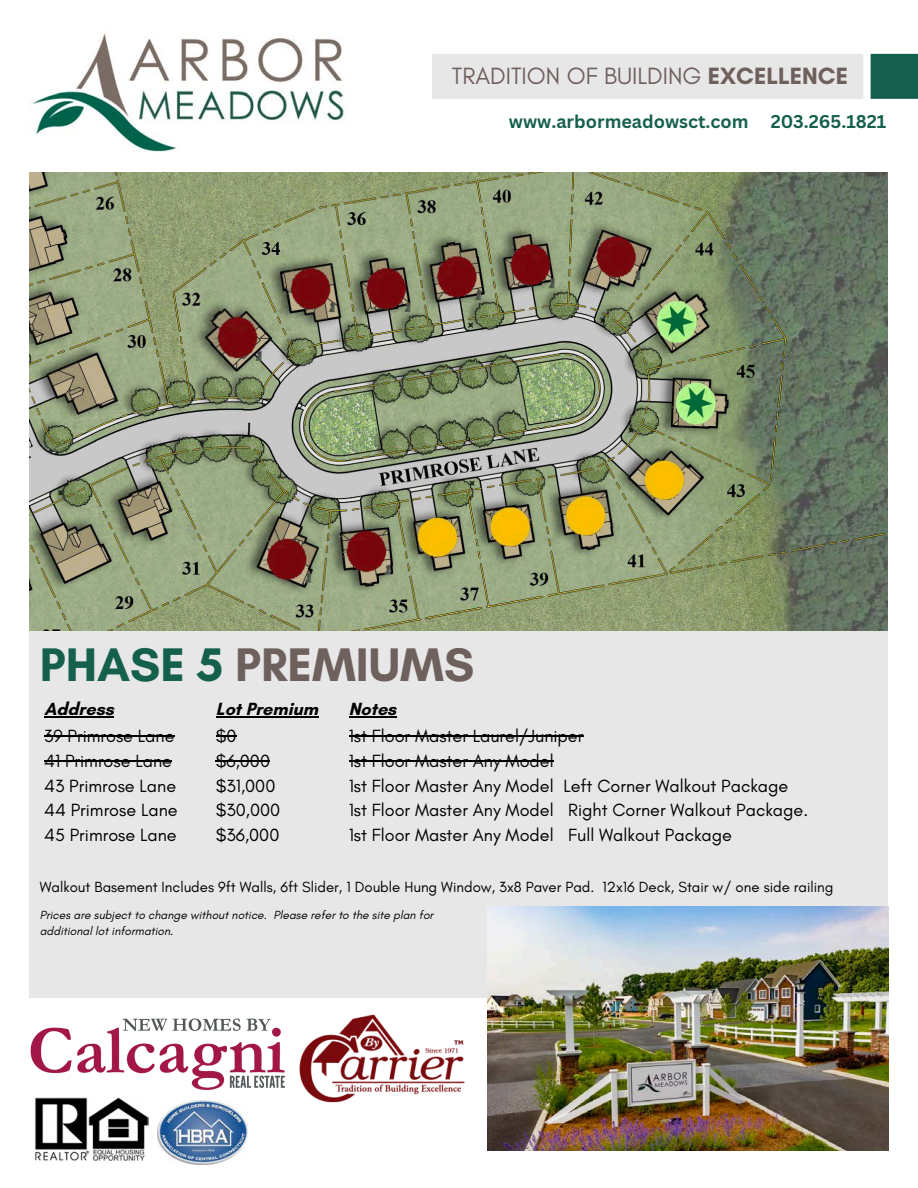
<style>
.page{position:relative;width:918px;height:1188px;background:#fff}
.page>*{position:absolute;margin:0;border:0;box-sizing:border-box;transform-origin:0 0}
.t1{font:700 48px "Glacial Indifference";color:#6e605d}
.t2{font:24px "Glacial Indifference";color:#6e605d}
.t3{font:18px/24.8px "Glacial Indifference";color:#000}
.t4{font:700 18px "Canva Sans";color:#15604d}
.t5{font:700 18px "Glacial Indifference";color:#000}
.t6{font:15px "Glacial Indifference";color:#000}
.t7{font:italic 12px/16px "Glacial Indifference";color:#000}
.s1{font-weight:700}
.s2{color:#15604d}
</style>
<div class="page">
<img style="left:32px;top:33px;width:313px;height:119px">
<img style="left:30px;top:172px;width:858px;height:459px">
<div style="left:30px;top:631px;width:858px;height:367px;background:#e7e7e7"></div>
<img style="left:487px;top:906px;width:402px;height:244px">
<div style="left:432px;top:54px;width:431px;height:45px;background:#e7e7e7"></div>
<div style="left:871px;top:54px;width:47px;height:45px;background:#15604d"></div>
<img style="left:30px;top:1018px;width:255px;height:72px">
<img style="left:299px;top:1014px;width:166px;height:89px">
<img style="left:35px;top:1097px;width:114px;height:63px">
<img style="left:158px;top:1100px;width:90px;height:65px">
<hr style="left:44px;top:735px;width:131px;height:1px;background:#000">
<hr style="left:44px;top:760px;width:128px;height:1px;background:#000">
<svg style="left:216px;top:735px;width:21px;height:1px"></svg>
<hr style="left:216px;top:760px;width:54px;height:1px;background:#000">
<hr style="left:349px;top:735px;width:234px;height:1px;background:#000">
<hr style="left:349px;top:760px;width:205px;height:1px;background:#000">
<hr style="left:44px;top:716px;width:70px;height:2px;background:#000">
<hr style="left:216px;top:716px;width:102px;height:2px;background:#000">
<hr style="left:349px;top:716px;width:47px;height:2px;background:#000">
<p class="t2" style="left:452px;top:61px;width:398px">TRADITION OF BUILDING <span class="s1">EXCELLENCE</span></p>
<p class="t4" style="left:509px;top:109px;width:241px">www.arbormeadowsct.com</p>
<h2 class="t4" style="left:771px;top:109px;width:117px">203.265.1821</h2>
<p class="t1" style="left:40px;top:635px;width:436px"><span class="s2">PHASE 5</span> PREMIUMS</p>
<h4 class="t5" style="left:44px;top:698px;width:71px">Address</h4>
<h3 class="t5" style="left:216px;top:698px;width:104px">Lot Premium</h3>
<h4 class="t5" style="left:349px;top:698px;width:49px">Notes</h4>
<p class="t3" style="left:44px;top:723px;width:135px">39 Primrose Lane<br>41 Primrose Lane<br>43 Primrose Lane<br>44 Primrose Lane<br>45 Primrose Lane</p>
<h1 class="t3" style="left:216px;top:723px;width:66px">$0 $6,000 $31,000 $30,000 $36,000</h1>
<h3 class="t3" style="left:349px;top:723px;width:461px">1st Floor Master Laurel/Juniper<br>1st Floor Master Any Model<br>1st Floor Master Any Model Left Corner Walkout Package 1st Floor Master Any Model Right Corner Walkout Package.<br>1st Floor Master Any Model Full Walkout Package</h3>
<h3 class="t6" style="left:40px;top:878px;width:795px">Walkout Basement Includes 9ft Walls, 6ft Slider, 1 Double Hung Window, 3x8 Paver Pad. 12x16 Deck, Stair w/ one side railing</h3>
<h3 class="t7" style="left:40px;top:907px;width:395px">Prices are subject to change without notice. Please refer to the site plan for additional lot information.</h3>
</div>
